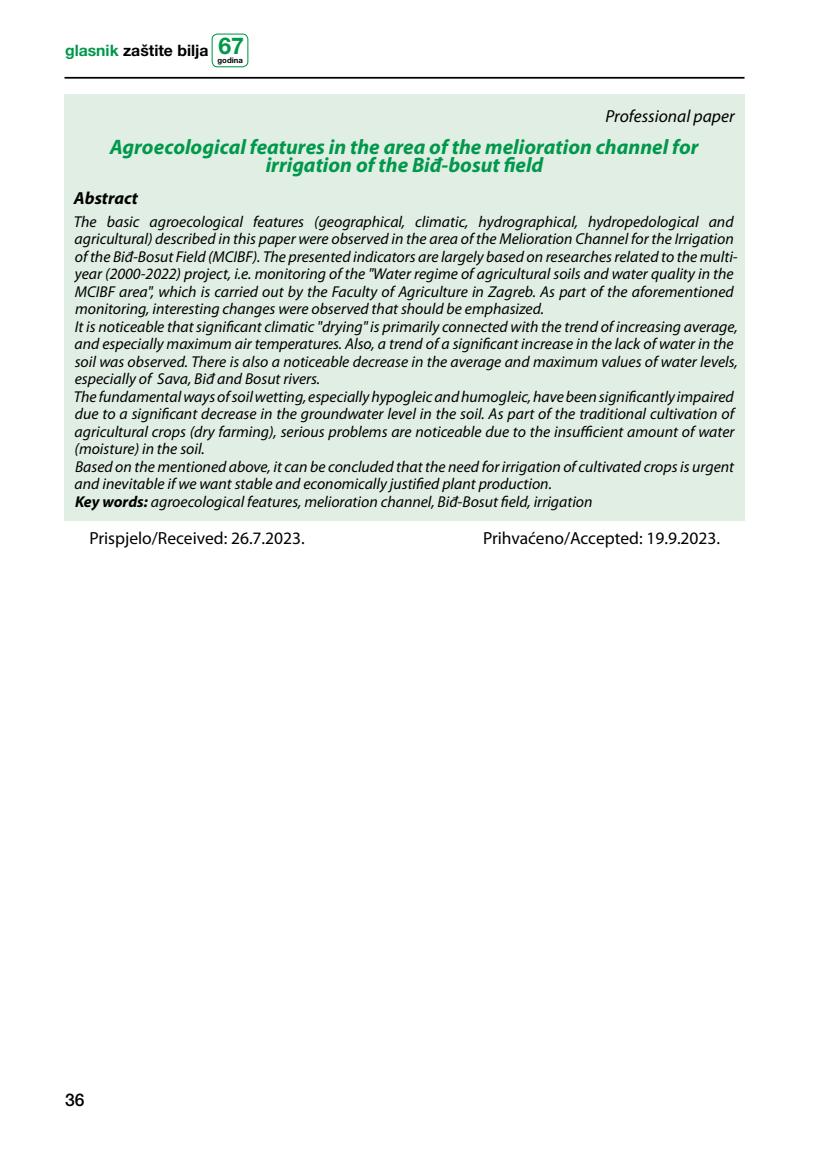
<style>
.page{position:relative;width:819px;height:1166px;background:#fff}
.page>*{position:absolute;margin:0;border:0;box-sizing:border-box;transform-origin:0 0}
.t1{font:italic 700 21px/17.5px "Myriad Pro";color:#00984a;text-align:center}
.t2{font:17.5px "Myriad Pro";color:#000}
.t3{font:italic 17.5px "Myriad Pro";color:#000}
.t4{font:italic 700 17.5px "Myriad Pro";color:#000}
.t5{font:500 17.5px "Helvetica Neue LT Pro";color:#000}
.t6{font:italic 15.75px/17.5px "Myriad Pro";color:#000}
.t7{font:700 15.75px "Helvetica Neue LT Pro";color:#000}
.t8{font:700 7.7px "Helvetica Neue LT Pro";color:#000}
.s1{color:#00984a}
.s2{font-size:23.1px;color:#00984a}
.s3{font-weight:700}
</style>
<div class="page">
<hr style="left:64px;top:77px;width:680px;height:2px;background:#000">
<div style="left:211px;top:34px;width:37px;height:33px;border:1px solid #00984a;border-radius:5px"></div>
<div style="left:64px;top:94px;width:680px;height:427px;background:#e0eee4"></div>
<p class="t7" style="left:65px;top:40px;width:180px"><span class="s1">glasnik</span> zaštite bilja <span class="s2">67</span></p>
<p class="t8" style="left:217px;top:56px;width:27px">godina</p>
<p class="t3" style="left:605px;top:105px;width:131px">Professional paper</p>
<h1 class="t1" style="left:110px;top:138px;width:590px">Agroecological features in the area of the melioration channel for irrigation of the Biđ-bosut field</h1>
<p class="t4" style="left:74px;top:187px;width:66px">Abstract</p>
<p class="t6" style="left:74px;top:212px;width:665px">The basic agroecological features (geographical, climatic, hydrographical, hydropedological and agricultural) described in this paper were observed in the area of the Melioration Channel for the Irrigation of the Biđ-Bosut Field (MCIBF). The presented indicators are largely based on researches related to the multi&shy;year (2000-2022) project, i.e. monitoring of the "Water regime of agricultural soils and water quality in the MCIBF area", which is carried out by the Faculty of Agriculture in Zagreb. As part of the aforementioned monitoring, interesting changes were observed that should be emphasized.<br>It is noticeable that significant climatic "drying" is primarily connected with the trend of increasing average, and especially maximum air temperatures. Also, a trend of a significant increase in the lack of water in the soil was observed. There is also a noticeable decrease in the average and maximum values of water levels, especially of Sava, Biđ and Bosut rivers.<br>The fundamental ways of soil wetting, especially hypogleic and humogleic, have been significantly impaired due to a significant decrease in the groundwater level in the soil. As part of the traditional cultivation of agricultural crops (dry farming), serious problems are noticeable due to the insufficient amount of water (moisture) in the soil.<br>Based on the mentioned above, it can be concluded that the need for irrigation of cultivated crops is urgent and inevitable if we want stable and economically justified plant production.<br><span class="s3">Key words:</span> agroecological features, melioration channel, Biđ-Bosut field, irrigation</p>
<p class="t2" style="left:89px;top:527px;width:217px">Prispjelo/Received: 26.7.2023.</p>
<p class="t2" style="left:483px;top:527px;width:239px">Prihvaćeno/Accepted: 19.9.2023.</p>
<p class="t5" style="left:65px;top:1090px;width:21px">36</p>
</div>
